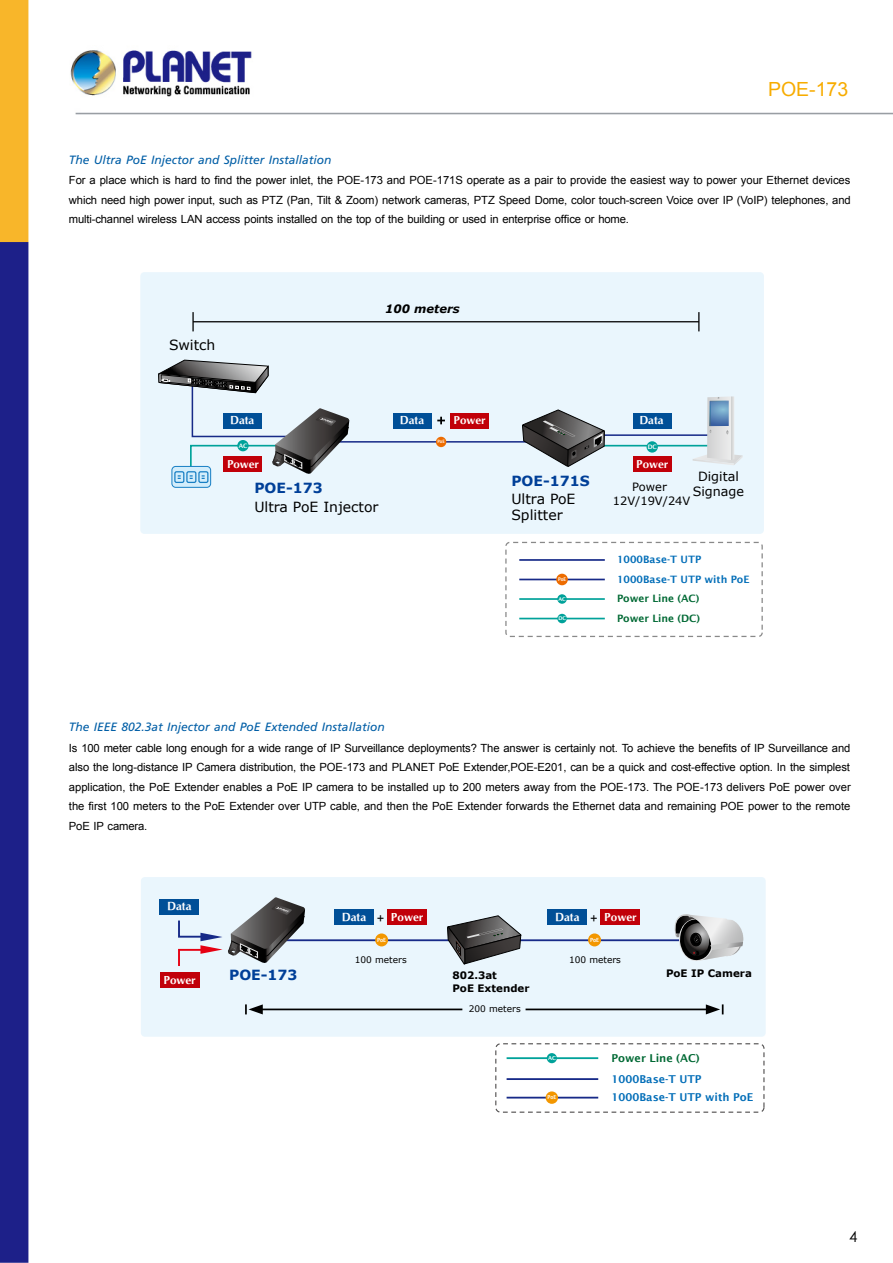
<style>
.page{position:relative;width:893px;height:1263px;background:#fff}
.page>*{position:absolute;margin:0;border:0;box-sizing:border-box;transform-origin:0 0}
.t1{font:19.5px "Arial";color:#f7ac00}
.t2{font:15px "Century Gothic";color:#000}
.t3{font:700 14.1px "Verdana";color:#003f98}
.t4{font:13.95px/16.8px "Verdana";color:#000}
.t5{font:700 13.95px "Verdana";color:#003f98}
.t6{font:12.75px/15.3px "Verdana";color:#000;text-align:center}
.t7{font:italic 12px "Frutiger";color:#005ea6}
.t8{font:700 11.55px "CG Omega";color:#fff}
.t9{font:italic 700 11.55px "Verdana";color:#000}
.t10{font:11.4px/13.8px "Verdana";color:#000;text-align:center}
.t11{font:11.25px/19.5px "Arial";letter-spacing:-.015em;color:#000;text-align:justify}
.t12{font:600 10.95px "Lucida Sans";color:#036eb8}
.t13{font:600 10.95px "Lucida Sans";color:#006934}
.t14{font:700 10.35px/12.6px "Verdana";color:#000}
.t15{font:600 10.2px "Lucida Sans";color:#036eb8}
.t16{font:600 10.2px "Lucida Sans";color:#006934}
.t17{font:9px "Verdana";color:#000}
.t18{font:600 6.15px "Lucida Sans";color:#fff}
.t19{font:600 5.7px "Lucida Sans";color:#fff;scale:.86 1}
.t20{font:600 5.4px "Lucida Sans";color:#fff;scale:.86 1}
.t21{font:600 5.4px "Lucida Sans";color:#fff}
.t22{font:600 5.1px "Lucida Sans";color:#fff}
.t23{font:600 5.1px "Lucida Sans";color:#fff;scale:.86 1}
.t24{font:600 4.5px "Lucida Sans";color:#fff;scale:.86 1}
.s1{color:#000}
</style>
<div class="page">
<img style="left:0;top:0;width:893px;height:1263px">
<div style="left:141px;top:877px;width:625px;height:160px;background:#eaf6fd;border-radius:4px"></div>
<svg style="left:178px;top:920px;width:44px;height:46px"></svg>
<div style="left:160px;top:899px;width:39px;height:16px;background:#004f97"></div>
<hr style="left:238px;top:939px;width:465px;height:2px;background:#172a88">
<div style="left:375px;top:933px;width:13px;height:13px;background:#f39700;border-radius:50%"></div>
<div style="left:588px;top:933px;width:13px;height:13px;background:#f39700;border-radius:50%"></div>
<div style="left:387px;top:909px;width:40px;height:16px;background:#c10009"></div>
<div style="left:160px;top:972px;width:39px;height:16px;background:#c10009"></div>
<div style="left:334px;top:909px;width:40px;height:16px;background:#004f97"></div>
<div style="left:601px;top:909px;width:39px;height:16px;background:#c10009"></div>
<div style="left:548px;top:909px;width:39px;height:16px;background:#004f97"></div>
<svg style="left:245px;top:1004px;width:217px;height:10px"></svg>
<svg style="left:526px;top:1004px;width:197px;height:10px"></svg>
<div style="left:495px;top:1043px;width:269px;height:70px;border:1px dashed #595757;border-radius:5px"></div>
<hr style="left:507px;top:1057px;width:91px;height:2px;background:#00a29a">
<div style="left:547px;top:1053px;width:10px;height:10px;background:#00a29a;border-radius:50%"></div>
<hr style="left:507px;top:1078px;width:91px;height:2px;background:#172a88">
<hr style="left:507px;top:1097px;width:91px;height:1px;background:#172a88">
<div style="left:546px;top:1091px;width:12px;height:13px;background:#f39700;border-radius:50%"></div>
<svg style="left:673px;top:914px;width:71px;height:47px"></svg>
<svg style="left:228px;top:897px;width:77px;height:66px"></svg>
<svg style="left:447px;top:915px;width:74px;height:49px"></svg>
<div style="left:140px;top:272px;width:624px;height:262px;background:#eaf6fd;border-radius:4px"></div>
<hr style="left:579px;top:434px;width:146px;height:2px;background:#172a88">
<hr style="left:578px;top:445px;width:149px;height:1px;background:#00a29a">
<hr style="left:330px;top:441px;width:222px;height:2px;background:#172a88">
<hr style="left:193px;top:321px;width:506px;height:1px;background:#000">
<svg style="left:192px;top:312px;width:2px;height:19px"></svg>
<svg style="left:698px;top:312px;width:1px;height:19px"></svg>
<div style="left:172px;top:466px;width:39px;height:21px;background:#d3edfb;border-radius:4px"></div>
<div style="left:172px;top:466px;width:39px;height:22px;border:1px solid #187fc4;border-radius:4px"></div>
<div style="left:174px;top:471px;width:10px;height:12px;border:1px solid #187fc4;border-radius:2px"></div>
<div style="left:186px;top:471px;width:10px;height:12px;border:1px solid #187fc4;border-radius:2px"></div>
<div style="left:198px;top:471px;width:10px;height:12px;border:1px solid #187fc4;border-radius:2px"></div>
<div style="left:633px;top:456px;width:39px;height:16px;background:#c10009"></div>
<div style="left:633px;top:413px;width:39px;height:15px;background:#004f97"></div>
<div style="left:436px;top:437px;width:10px;height:10px;background:#ed6c00;border-radius:50%"></div>
<div style="left:450px;top:413px;width:39px;height:15px;background:#c10009"></div>
<div style="left:393px;top:413px;width:39px;height:15px;background:#004f97"></div>
<svg style="left:437px;top:417px;width:8px;height:7px"></svg>
<div style="left:646px;top:441px;width:12px;height:12px;background:#00a29a;border-radius:50%"></div>
<hr style="left:519px;top:559px;width:86px;height:2px;background:#172a88">
<hr style="left:519px;top:579px;width:86px;height:1px;background:#172a88">
<div style="left:556px;top:574px;width:12px;height:11px;background:#ed6c00;border-radius:50%"></div>
<hr style="left:519px;top:598px;width:86px;height:2px;background:#00a29a">
<svg style="left:557px;top:594px;width:10px;height:10px"></svg>
<hr style="left:519px;top:618px;width:86px;height:1px;background:#00a29a">
<div style="left:557px;top:614px;width:10px;height:9px;background:#00a29a;border-radius:50%"></div>
<div style="left:505px;top:542px;width:258px;height:95px;border:1px dashed #898989;border-radius:4px"></div>
<svg style="left:158px;top:360px;width:191px;height:119px"></svg>
<svg style="left:522px;top:410px;width:83px;height:57px"></svg>
<svg style="left:693px;top:396px;width:50px;height:69px"></svg>
<h1 class="t1" style="left:768px;top:77px;width:82px">POE-173</h1>
<p class="t7" style="left:69px;top:153px;width:264px">The Ultra PoE Injector and Splitter Installation</p>
<p class="t11" style="left:69px;top:171px;width:783px">For a place which is hard to find the power inlet, the POE-173 and POE-171S operate as a pair to provide the easiest way to power your Ethernet devices which need high power input, such as PTZ (Pan, Tilt &amp; Zoom) network cameras, PTZ Speed Dome, color touch-screen Voice over IP (VoIP) telephones, and multi-channel wireless LAN access points installed on the top of the building or used in enterprise office or home.</p>
<p class="t4" style="left:169px;top:337px;width:48px">Switch</p>
<p class="t9" style="left:385px;top:301px;width:76px">100 meters</p>
<p class="t8" style="left:230px;top:413px;width:26px">Data</p>
<p class="t8" style="left:400px;top:413px;width:26px">Data</p>
<p class="t8" style="left:454px;top:413px;width:33px">Power</p>
<p class="t8" style="left:639px;top:413px;width:26px">Data</p>
<p class="t24" style="left:437px;top:439px;width:10px">PoE</p>
<p class="t18" style="left:239px;top:442px;width:10px">AC</p>
<p class="t18" style="left:648px;top:443px;width:11px">DC</p>
<p class="t8" style="left:227px;top:456px;width:33px">Power</p>
<p class="t5" style="left:254px;top:478px;width:70px">POE-173</p>
<p class="t4" style="left:254px;top:499px;width:126px">Ultra PoE Injector</p>
<p class="t5" style="left:511px;top:471px;width:80px">POE-171S</p>
<p class="t4" style="left:511px;top:490px;width:66px">Ultra PoE<br>Splitter</p>
<p class="t8" style="left:636px;top:456px;width:33px">Power</p>
<p class="t6" style="left:693px;top:469px;width:53px">Digital<br>Signage</p>
<p class="t10" style="left:613px;top:480px;width:79px">Power<br>12V/19V/24V</p>
<p class="t15" style="left:617px;top:554px;width:86px">1000Base-T UTP</p>
<p class="t23" style="left:558px;top:576px;width:11px">PoE</p>
<p class="t15" style="left:617px;top:573px;width:134px">1000Base-T UTP with PoE</p>
<p class="t22" style="left:558px;top:596px;width:9px">AC</p>
<p class="t16" style="left:617px;top:593px;width:84px">Power Line (AC)</p>
<p class="t22" style="left:558px;top:615px;width:9px">DC</p>
<p class="t16" style="left:617px;top:612px;width:85px">Power Line (DC)</p>
<p class="t7" style="left:69px;top:720px;width:317px">The IEEE 802.3at Injector and PoE Extended Installation</p>
<p class="t11" style="left:69px;top:738px;width:783px">Is 100 meter cable long enough for a wide range of IP Surveillance deployments? The answer is certainly not. To achieve the benefits of IP Surveillance and also the long-distance IP Camera distribution, the POE-173 and PLANET PoE Extender,POE-E201, can be a quick and cost-effective option. In the simplest application, the PoE Extender enables a PoE IP camera to be installed up to 200 meters away from the POE-173. The POE-173 delivers PoE power over the first 100 meters to the PoE Extender over UTP cable, and then the PoE Extender forwards the Ethernet data and remaining POE power to the remote PoE IP camera.</p>
<p class="t8" style="left:167px;top:899px;width:26px">Data</p>
<p class="t8" style="left:163px;top:972px;width:34px">Power</p>
<p class="t8" style="left:342px;top:909px;width:26px">Data</p>
<p class="t8" style="left:555px;top:910px;width:83px">Data <span class="s1">+</span> Power</p>
<p class="t17" style="left:355px;top:954px;width:53px">100 meters</p>
<p class="t17" style="left:569px;top:954px;width:53px">100 meters</p>
<p class="t8" style="left:375px;top:910px;width:49px"><span class="s1">+</span> Power</p>
<p class="t19" style="left:377px;top:936px;width:12px">PoE</p>
<p class="t19" style="left:590px;top:936px;width:12px">PoE</p>
<p class="t3" style="left:229px;top:966px;width:70px">POE-173</p>
<p class="t14" style="left:666px;top:967px;width:87px">PoE IP Camera</p>
<p class="t14" style="left:452px;top:969px;width:79px">802.3at<br>PoE Extender</p>
<p class="t17" style="left:469px;top:1003px;width:53px">200 meters</p>
<p class="t21" style="left:548px;top:1055px;width:9px">AC</p>
<p class="t13" style="left:612px;top:1051px;width:90px">Power Line (AC)</p>
<p class="t12" style="left:612px;top:1072px;width:91px">1000Base-T UTP</p>
<p class="t20" style="left:547px;top:1094px;width:12px">PoE</p>
<p class="t12" style="left:612px;top:1091px;width:143px">1000Base-T UTP with PoE</p>
<h2 class="t2" style="left:849px;top:1227px;width:10px">4</h2>
</div>
